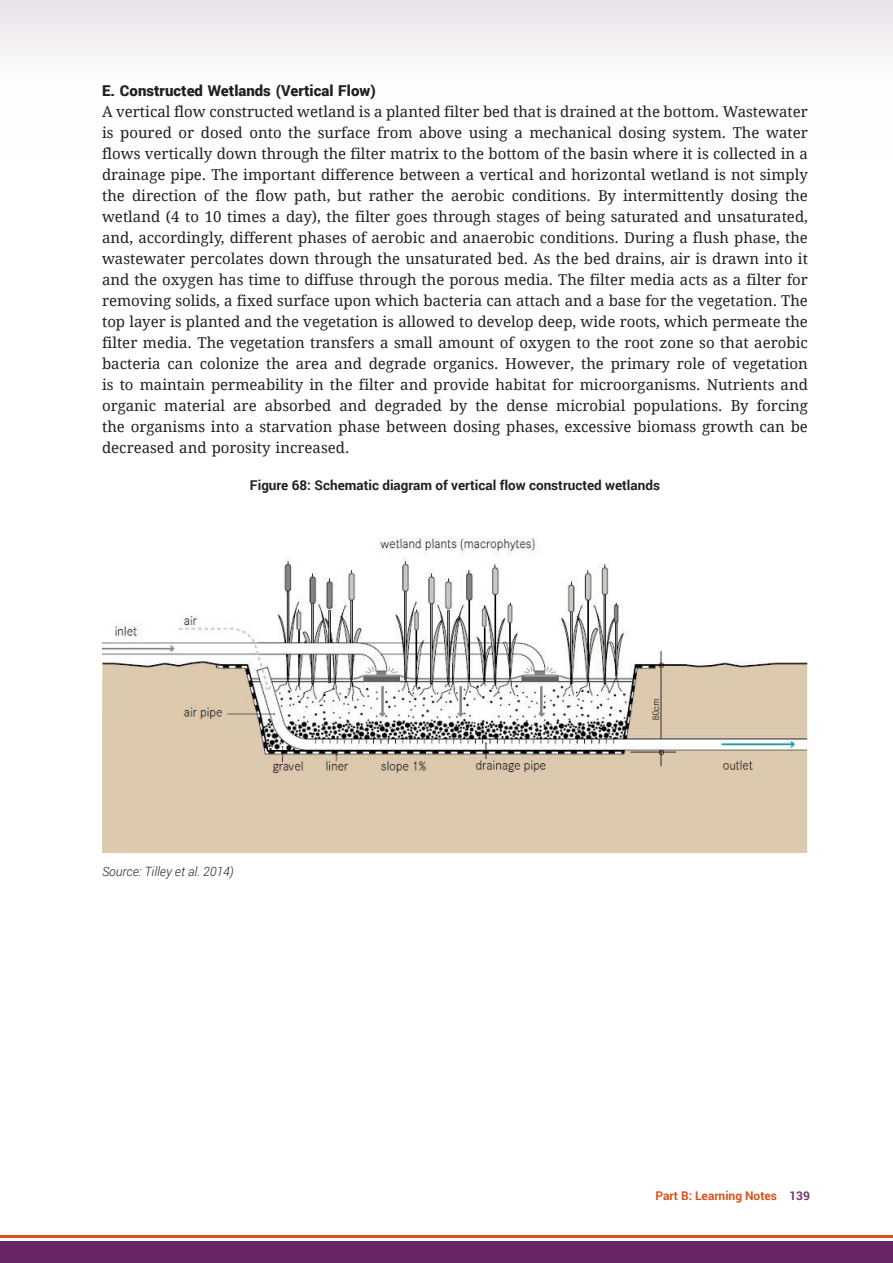
<style>
.page{position:relative;width:893px;height:1263px;background:#fff}
.page>*{position:absolute;margin:0;border:0;box-sizing:border-box;transform-origin:0 0}
.Running_Body_Text{font:15px/21px "Droid Serif";color:#231f20;text-align:justify}
.subhead4{font:900 15px "Roboto";color:#231f20}
.Pic_and_Tables_headi{font:700 13.5px "Roboto";color:#231f20}
.Pic_and_Table_Captio{font:italic 300 12.75px "Roboto";color:#231f20}
.t1{font:700 12px "Roboto";color:#da511d}
.s1{color:#723970}
</style>
<div class="page">
<div style="left:0;top:1241px;width:893px;height:22px;background:#672767"></div>
<hr style="left:0;top:1235px;width:893px;height:3px;background:#da511d">
<div style="left:0;top:0;width:893px;height:156px;background:linear-gradient(to bottom,#eee8ee,#fff)"></div>
<img style="left:103px;top:537px;width:704px;height:315px">
<p class="subhead4" style="left:102px;top:80px;width:275px">E. Constructed Wetlands (Vertical Flow)</p>
<p class="Running_Body_Text" style="left:102px;top:101px;width:707px">A vertical flow constructed wetland is a planted filter bed that is drained at the bottom. Wastewater is poured or dosed onto the surface from above using a mechanical dosing system. The water flows vertically down through the filter matrix to the bottom of the basin where it is collected in a drainage pipe. The important difference between a vertical and horizontal wetland is not simply the direction of the flow path, but rather the aerobic conditions. By intermittently dosing the wetland (4 to 10 times a day), the filter goes through stages of being saturated and unsaturated, and, accordingly, different phases of aerobic and anaerobic conditions. During a flush phase, the wastewater percolates down through the unsaturated bed. As the bed drains, air is drawn into it and the oxygen has time to diffuse through the porous media. The filter media acts as a filter for removing solids, a fixed surface upon which bacteria can attach and a base for the vegetation. The top layer is planted and the vegetation is allowed to develop deep, wide roots, which permeate the filter media. The vegetation transfers a small amount of oxygen to the root zone so that aerobic bacteria can colonize the area and degrade organics. However, the primary role of vegetation is to maintain permeability in the filter and provide habitat for microorganisms. Nutrients and organic material are absorbed and degraded by the dense microbial populations. By forcing the organisms into a starvation phase between dosing phases, excessive biomass growth can be decreased and porosity increased.</p>
<p class="Pic_and_Tables_headi" style="left:250px;top:475px;width:412px">Figure 68: Schematic diagram of vertical flow constructed wetlands</p>
<p class="Pic_and_Table_Captio" style="left:102px;top:862px;width:133px">Source: Tilley et al. 2014)</p>
<p class="t1" style="left:655px;top:1187px;width:156px">Part B: Learning Notes <span class="s1">139</span></p>
</div>
